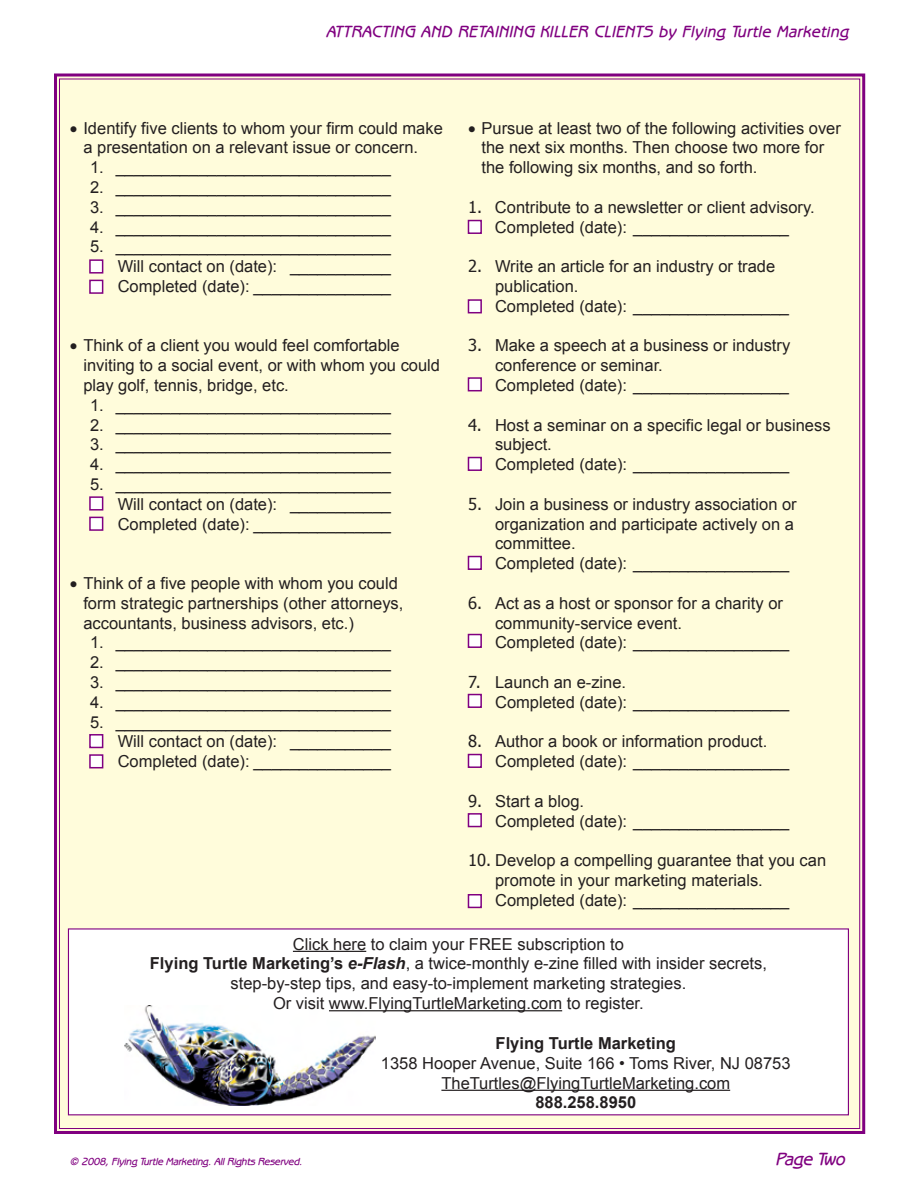
<style>
.page{position:relative;width:918px;height:1188px;background:#fff}
.page>*{position:absolute;margin:0;border:0;box-sizing:border-box;transform-origin:0 0}
.t1{font:italic 700 18px "Beagle";color:#800080}
.t2{font:16.5px/19.8px "Arial";color:#231f20}
.t3{font:italic 700 16.5px "Beagle";letter-spacing:.04em;color:#800080}
.t4{font:700 16.5px "Arial";color:#231f20}
.t5{font:italic 700 10.5px "Beagle";color:#800080}
.s1{font-family:"Tahoma"}
.s2{font-weight:700}
.s3{font-weight:700;font-style:italic}
</style>
<div class="page">
<div style="left:54px;top:73px;width:812px;height:1061px;background:#fffcdb"></div>
<div style="left:89px;top:496px;width:14px;height:15px;background:#fff;border:2px solid #800080"></div>
<div style="left:89px;top:517px;width:14px;height:14px;background:#fff;border:2px solid #800080"></div>
<div style="left:89px;top:734px;width:14px;height:14px;background:#fff;border:2px solid #800080"></div>
<div style="left:89px;top:754px;width:14px;height:14px;background:#fff;border:2px solid #800080"></div>
<div style="left:89px;top:259px;width:14px;height:15px;background:#fff;border:2px solid #800080"></div>
<div style="left:89px;top:280px;width:14px;height:14px;background:#fff;border:2px solid #800080"></div>
<div style="left:468px;top:894px;width:14px;height:14px;background:#fff;border:2px solid #800080"></div>
<div style="left:468px;top:813px;width:14px;height:14px;background:#fff;border:2px solid #800080"></div>
<div style="left:468px;top:754px;width:14px;height:14px;background:#fff;border:2px solid #800080"></div>
<div style="left:468px;top:694px;width:14px;height:14px;background:#fff;border:2px solid #800080"></div>
<div style="left:468px;top:634px;width:14px;height:14px;background:#fff;border:2px solid #800080"></div>
<div style="left:468px;top:556px;width:14px;height:14px;background:#fff;border:2px solid #800080"></div>
<div style="left:468px;top:457px;width:14px;height:14px;background:#fff;border:2px solid #800080"></div>
<div style="left:468px;top:377px;width:14px;height:14px;background:#fff;border:2px solid #800080"></div>
<div style="left:468px;top:299px;width:14px;height:14px;background:#fff;border:2px solid #800080"></div>
<div style="left:468px;top:220px;width:14px;height:14px;background:#fff;border:2px solid #800080"></div>
<div style="left:68px;top:928px;width:781px;height:187px;background:#fff"></div>
<img style="left:124px;top:1005px;width:252px;height:100px">
<hr style="left:441px;top:1090px;width:289px;height:1px;background:#231f20">
<hr style="left:293px;top:951px;width:73px;height:1px;background:#231f20">
<hr style="left:329px;top:1010px;width:233px;height:1px;background:#231f20">
<p class="t3" style="left:326px;top:19px;width:523px">ATTRACTING AND RETAINING KILLER CLIENTS by Flying Turtle Marketing</p>
<p class="t2" style="left:83px;top:118px;width:361px;text-indent:-13px">• Identify five clients to whom your firm could make a presentation on a relevant issue or concern.</p>
<p class="t2" style="left:90px;top:158px;width:302px">1. ______________________________</p>
<p class="t2" style="left:90px;top:177px;width:302px">2. ______________________________</p>
<p class="t2" style="left:90px;top:197px;width:302px">3. ______________________________</p>
<p class="t2" style="left:90px;top:217px;width:302px">4. ______________________________</p>
<p class="t2" style="left:118px;top:237px;width:275px;text-align:justify;text-indent:-28px">5. ______________________________ Will contact on (date): ___________ Completed (date): _______________</p>
<p class="t2" style="left:83px;top:336px;width:358px;text-indent:-13px">• Think of a client you would feel comfortable inviting to a social event, or with whom you could play golf, tennis, bridge, etc.</p>
<p class="t2" style="left:90px;top:395px;width:302px">1. ______________________________</p>
<p class="t2" style="left:90px;top:415px;width:302px">2. ______________________________</p>
<p class="t2" style="left:90px;top:435px;width:302px">3. ______________________________</p>
<p class="t2" style="left:90px;top:455px;width:302px">4. ______________________________</p>
<p class="t2" style="left:118px;top:474px;width:275px;text-align:justify;text-indent:-28px">5. ______________________________ Will contact on (date): ___________ Completed (date): _______________</p>
<p class="t2" style="left:83px;top:573px;width:322px;text-indent:-13px">• Think of a five people with whom you could form strategic partnerships (other attorneys, accountants, business advisors, etc.)</p>
<p class="t2" style="left:90px;top:633px;width:302px">1. ______________________________</p>
<p class="t2" style="left:90px;top:653px;width:302px">2. ______________________________</p>
<p class="t2" style="left:90px;top:672px;width:302px">3. ______________________________</p>
<p class="t2" style="left:90px;top:692px;width:302px">4. ______________________________</p>
<p class="t2" style="left:118px;top:712px;width:275px;text-align:justify;text-indent:-28px">5. ______________________________ Will contact on (date): ___________ Completed (date): _______________</p>
<p class="t2" style="left:481px;top:118px;width:361px;text-indent:-13px">• Pursue at least two of the following activities over the next six months. Then choose two more for the following six months, and so forth.</p>
<p class="t2" style="left:468px;top:197px;width:348px;text-align:center"><span class="s1">1.</span> Contribute to a newsletter or client advisory.<br>Completed (date): _________________</p>
<p class="t2" style="left:495px;top:257px;width:296px;text-indent:-27px"><span class="s1">2.</span> Write an article for an industry or trade publication.<br>Completed (date): _________________</p>
<p class="t2" style="left:495px;top:336px;width:297px;text-indent:-27px"><span class="s1">3.</span> Make a speech at a business or industry conference or seminar.<br>Completed (date): _________________</p>
<p class="t2" style="left:495px;top:415px;width:337px;text-indent:-27px"><span class="s1">4.</span> Host a seminar on a specific legal or business subject.<br>Completed (date): _________________</p>
<p class="t2" style="left:495px;top:494px;width:303px;text-indent:-27px"><span class="s1">5.</span> Join a business or industry association or organization and participate actively on a committee.<br>Completed (date): _________________</p>
<p class="t2" style="left:495px;top:593px;width:296px;text-indent:-27px"><span class="s1">6.</span> Act as a host or sponsor for a charity or community-service event.<br>Completed (date): _________________</p>
<p class="t2" style="left:495px;top:672px;width:296px;text-indent:-27px"><span class="s1">7.</span> Launch an e-zine.<br>Completed (date): _________________</p>
<p class="t2" style="left:495px;top:732px;width:296px;text-indent:-27px"><span class="s1">8.</span> Author a book or information product.<br>Completed (date): _________________</p>
<p class="t2" style="left:495px;top:791px;width:296px;text-indent:-27px"><span class="s1">9.</span> Start a blog.<br>Completed (date): _________________</p>
<p class="t2" style="left:495px;top:851px;width:333px;text-indent:-27px"><span class="s1">10.</span> Develop a compelling guarantee that you can promote in your marketing materials.<br>Completed (date): _________________</p>
<p class="t2" style="left:150px;top:934px;width:619px;text-align:center">Click here to claim your FREE subscription to<br><span class="s2">Flying Turtle Marketing’s</span> <span class="s3">e-Flash</span>, a twice-monthly e-zine filled with insider secrets, step-by-step tips, and easy-to-implement marketing strategies.<br>Or visit www.FlyingTurtleMarketing.com to register.</p>
<p class="t5" style="left:70px;top:1154px;width:234px">© 2008, Flying Turtle Marketing. All Rights Reserved.</p>
<p class="t4" style="left:496px;top:1032px;width:182px">Flying Turtle Marketing</p>
<p class="t2" style="left:381px;top:1053px;width:411px;text-align:center">1358 Hooper Avenue, Suite 166 • Toms River, NJ 08753<br>TheTurtles@FlyingTurtleMarketing.com</p>
<p class="t4" style="left:535px;top:1092px;width:102px">888.258.8950</p>
<p class="t1" style="left:776px;top:1146px;width:71px">Page Two</p>
</div>
